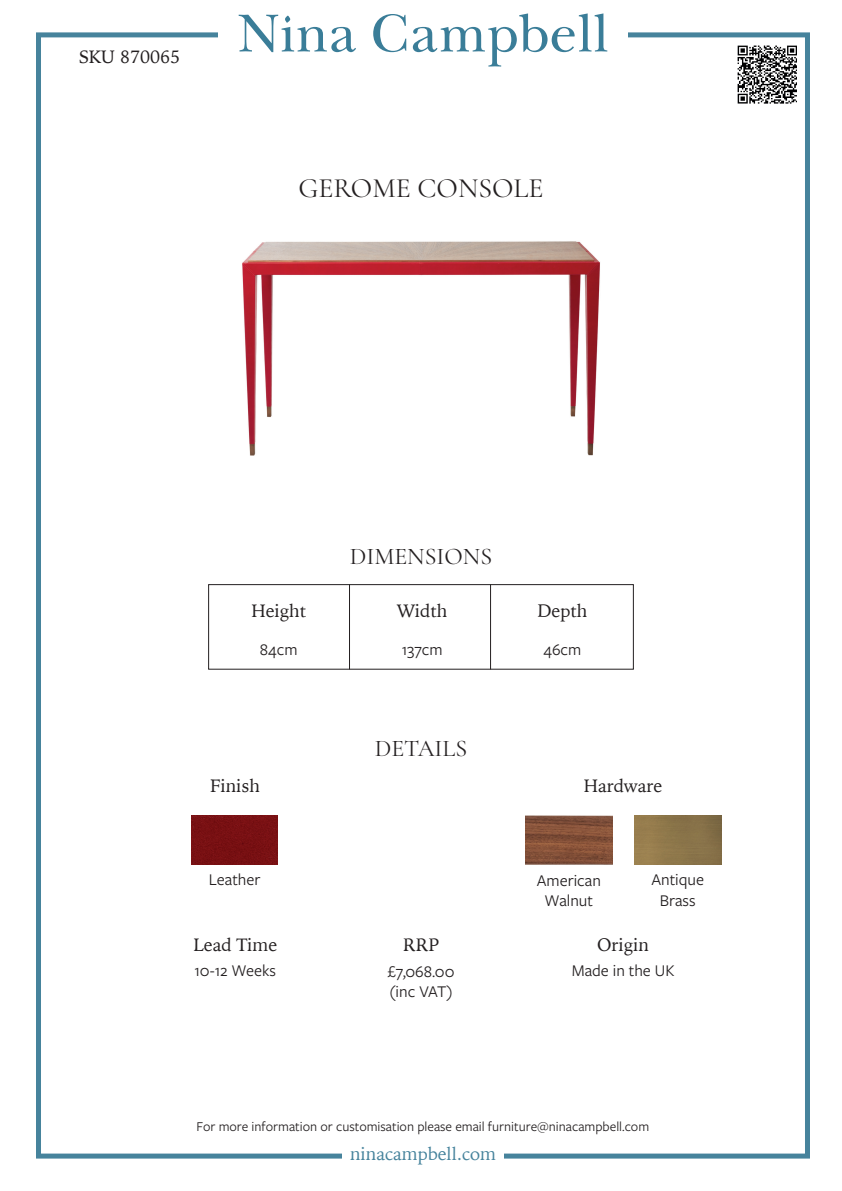
<style>
.page{position:relative;width:842px;height:1191px;background:#fff}
.page>*{position:absolute;margin:0;border:0;box-sizing:border-box;transform-origin:0 0}
.t1{font:28px "Cormorant Garamond";color:#231f20}
.t2{font:24px "Cormorant Garamond";color:#231f20}
.t3{font:18px "Iowan Old Style";color:#231f20}
.t4{font:18px "Iowan Old Style";color:#46839c}
.t5{font:17px/20.4px "Freight Sans Pro";color:#231f20;text-align:center}
.t6{font:14px "Freight Sans Pro";color:#231f20}
</style>
<div class="page">
<img style="left:526px;top:816px;width:86px;height:49px">
<img style="left:635px;top:815px;width:86px;height:49px">
<div style="left:36px;top:32px;width:774px;height:1126px;border:5px solid #46839c"></div>
<img style="left:737px;top:45px;width:59px;height:58px">
<div style="left:342px;top:1144px;width:162px;height:27px;background:#fff"></div>
<div style="left:218px;top:13px;width:410px;height:60px;background:#fff"></div>
<svg style="left:238px;top:13px;width:370px;height:54px"></svg>
<div style="left:208px;top:584px;width:426px;height:85px;border:1px solid #231f20"></div>
<hr style="left:349px;top:584px;width:1px;height:85px;background:#231f20">
<hr style="left:490px;top:584px;width:1px;height:85px;background:#231f20">
<img style="left:242px;top:241px;width:358px;height:215px">
<div style="left:191px;top:815px;width:87px;height:49px;background:#781013"></div>
<p class="t3" style="left:79px;top:40px;width:103px">SKU 870065</p>
<h1 class="t1" style="left:298px;top:171px;width:247px">GEROME CONSOLE</h1>
<p class="t3" style="left:251px;top:595px;width:56px">Height</p>
<p class="t5" style="left:260px;top:638px;width:39px">84cm</p>
<h2 class="t2" style="left:350px;top:541px;width:144px">DIMENSIONS</h2>
<p class="t3" style="left:397px;top:595px;width:52px">Width</p>
<p class="t5" style="left:402px;top:638px;width:42px">137cm</p>
<h2 class="t2" style="left:375px;top:734px;width:94px">DETAILS</h2>
<p class="t3" style="left:537px;top:595px;width:51px">Depth</p>
<p class="t5" style="left:543px;top:638px;width:39px">46cm</p>
<p class="t3" style="left:210px;top:769px;width:51px">Finish</p>
<p class="t3" style="left:584px;top:769px;width:80px">Hardware</p>
<p class="t5" style="left:209px;top:868px;width:53px">Leather</p>
<p class="t5" style="left:537px;top:869px;width:66px">American<br>Walnut</p>
<p class="t5" style="left:651px;top:869px;width:54px">Antique<br>Brass</p>
<p class="t3" style="left:193px;top:928px;width:85px">Lead Time</p>
<p class="t3" style="left:597px;top:928px;width:53px">Origin</p>
<p class="t5" style="left:194px;top:959px;width:83px">10-12 Weeks</p>
<p class="t5" style="left:572px;top:959px;width:104px">Made in the UK</p>
<p class="t3" style="left:403px;top:928px;width:37px">RRP</p>
<p class="t5" style="left:387px;top:960px;width:68px;text-align:left">£7,068.00 (inc VAT)</p>
<p class="t6" style="left:196px;top:1117px;width:454px">For more information or customisation please email furniture@ninacampbell.com</p>
<p class="t4" style="left:350px;top:1137px;width:147px">ninacampbell.com</p>
</div>
